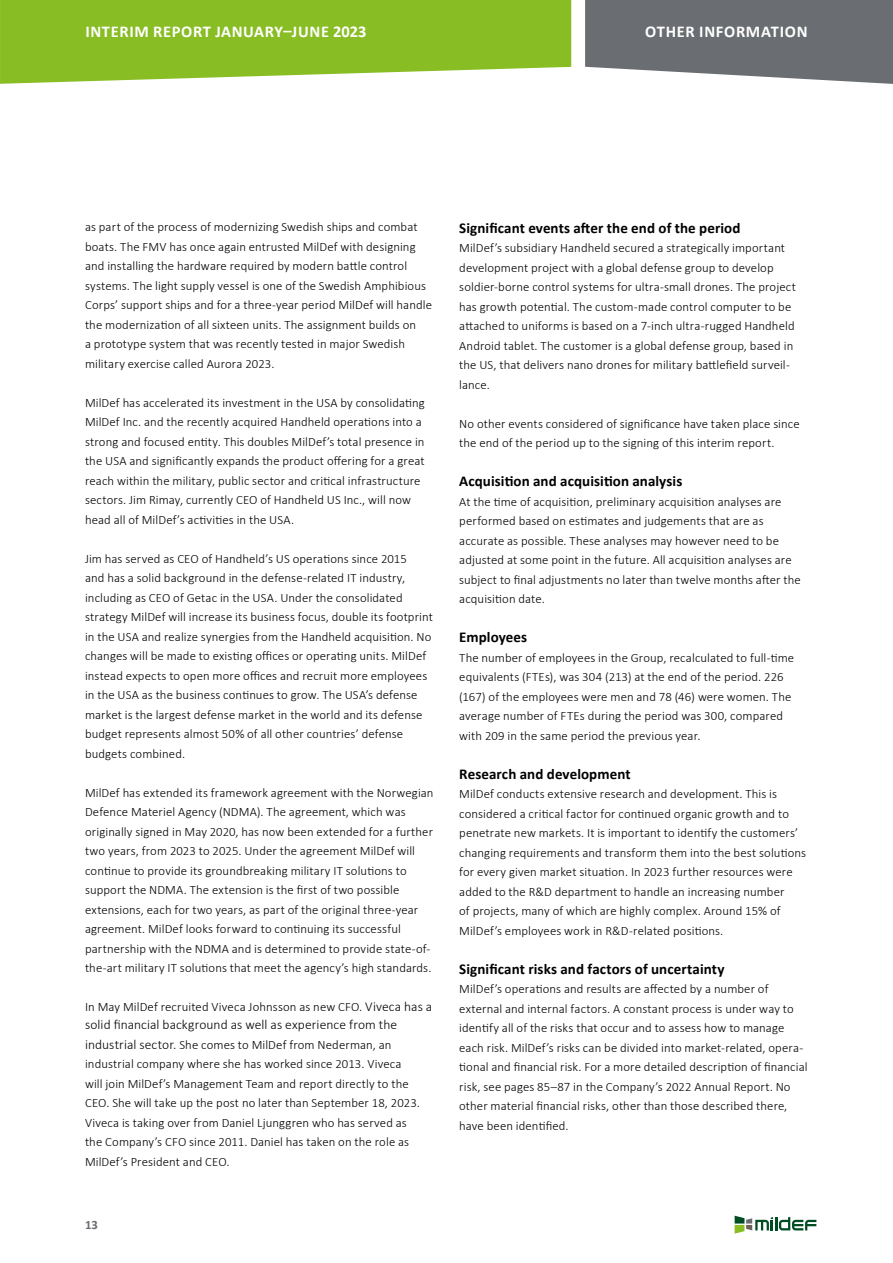
<style>
.page{position:relative;width:893px;height:1263px;background:#fff}
.page>*{position:absolute;margin:0;border:0;box-sizing:border-box;transform-origin:0 0}
.t1{font:700 16.5px "Calibri";letter-spacing:.04em;color:#fff}
.t2{font:700 15px "Calibri";letter-spacing:.005em;color:#000}
.t3{font:300 13.5px "Calibri";letter-spacing:.005em;color:#000}
.t4{font:300 12.75px/19.5px "Calibri";letter-spacing:.005em;color:#000}
.t5{font:700 12.75px "Calibri";color:#6a6d71}
.s1{font-size:13.5px}
</style>
<div class="page">
<svg style="left:0;top:0;width:571px;height:84px;background:#95c33a"></svg>
<svg style="left:585px;top:0;width:308px;height:84px;background:#797c7f"></svg>
<svg style="left:735px;top:1216px;width:81px;height:17px"></svg>
<p class="t1" style="left:85px;top:20px;width:283px">INTERIM REPORT JANUARY–JUNE 2023</p>
<p class="t1" style="left:645px;top:20px;width:164px">OTHER INFORMATION</p>
<p class="t4" style="left:85px;top:217px;width:348px">as part of the process of modernizing Swedish ships and combat boats. The FMV has once again entrusted MilDef with designing and installing the hardware required by modern battle control systems. The light supply vessel is one of the Swedish Amphibious Corps’ support ships and for a three-year period MilDef will handle the modernization of all sixteen units. The assignment builds on<br>a prototype system that was recently tested in major Swedish military exercise called Aurora 2023.</p>
<p class="t4" style="left:85px;top:392px;width:341px">MilDef has accelerated its investment in the USA by consolidating MilDef Inc. and the recently acquired Handheld operations into a strong and focused entity. This doubles MilDef’s total presence in the USA and significantly expands the product offering for a great reach within the military, public sector and critical infrastructure sectors. Jim Rimay, currently CEO of Handheld US Inc., will now head all of MilDef’s activities in the USA.</p>
<p class="t4" style="left:85px;top:548px;width:349px">Jim has served as CEO of Handheld’s US operations since 2015<br>and has a solid background in the defense-related IT industry, including as CEO of Getac in the USA. Under the consolidated strategy MilDef will increase its business focus, double its footprint in the USA and realize synergies from the Handheld acquisition. No changes will be made to existing offices or operating units. MilDef instead expects to open more offices and recruit more employees in the USA as the business continues to grow. The USA’s defense market is the largest defense market in the world and its defense budget represents almost 50% of all other countries’ defense budgets combined.</p>
<p class="t4" style="left:85px;top:782px;width:350px">MilDef has extended its framework agreement with the Norwegian Defence Materiel Agency (NDMA). The agreement, which was originally signed in May 2020, has now been extended for a further two years, from 2023 to 2025. Under the agreement MilDef will continue to provide its groundbreaking military IT solutions to support the NDMA. The extension is the first of two possible extensions, each for two years, as part of the original three-year agreement. MilDef looks forward to continuing its successful partnership with the NDMA and is determined to provide state-of&shy;the-art military IT solutions that meet the agency’s high standards.</p>
<p class="t4" style="left:85px;top:997px;width:349px">In May MilDef recruited Viveca Johnsson as new CFO. <span class="s1">Viveca has a</span></p>
<p class="t3" style="left:85px;top:1016px;width:314px">solid financial background as well as experience from the</p>
<p class="t4" style="left:85px;top:1034px;width:336px"><span class="s1">industrial sector.</span> She comes to MilDef from Nederman, an industrial company where she has worked since 2013. Viveca will join MilDef’s Management Team and report directly to the CEO. She will take up the post no later than September 18, 2023.<br>Viveca is taking over from Daniel Ljunggren who has served as the Company’s CFO since 2011. Daniel has taken on the role as MilDef’s President and CEO.</p>
<p class="t5" style="left:85px;top:1216px;width:14px">13</p>
<p class="t2" style="left:459px;top:217px;width:283px">Significant events after the end of the period</p>
<p class="t4" style="left:459px;top:238px;width:338px">MilDef’s subsidiary Handheld secured a strategically important development project with a global defense group to develop soldier-borne control systems for ultra-small drones. The project has growth potential. The custom-made control computer to be attached to uniforms is based on a 7-inch ultra-rugged Handheld Android tablet. The customer is a global defense group, based in the US, that delivers nano drones for military battlefield surveil&shy;lance.</p>
<p class="t4" style="left:459px;top:414px;width:342px">No other events considered of significance have taken place since the end of the period up to the signing of this interim report.</p>
<p class="t2" style="left:459px;top:471px;width:225px">Acquisition and acquisition analysis</p>
<p class="t4" style="left:459px;top:492px;width:343px">At the time of acquisition, preliminary acquisition analyses are performed based on estimates and judgements that are as accurate as possible. These analyses may however need to be adjusted at some point in the future. All acquisition analyses are subject to final adjustments no later than twelve months after the acquisition date.</p>
<p class="t2" style="left:459px;top:627px;width:69px">Employees</p>
<p class="t4" style="left:459px;top:648px;width:337px">The number of employees in the Group, recalculated to full-time equivalents (FTEs), was 304 (213) at the end of the period. 226 (167) of the employees were men and 78 (46) were women. The average number of FTEs during the period was 300, compared with 209 in the same period the previous year.</p>
<p class="t2" style="left:459px;top:763px;width:173px">Research and development</p>
<p class="t4" style="left:459px;top:784px;width:348px">MilDef conducts extensive research and development. This is considered a critical factor for continued organic growth and to penetrate new markets. It is important to identify the customers’ changing requirements and transform them into the best solutions for every given market situation. In 2023 further resources were added to the R&amp;D department to handle an increasing number<br>of projects, many of which are highly complex. Around 15% of MilDef’s employees work in R&amp;D-related positions.</p>
<p class="t2" style="left:459px;top:958px;width:267px">Significant risks and factors of uncertainty</p>
<p class="t4" style="left:459px;top:979px;width:350px">MilDef’s operations and results are affected by a number of external and internal factors. A constant process is under way to identify all of the risks that occur and to assess how to manage each risk. MilDef’s risks can be divided into market-related, opera&shy;tional and financial risk. For a more detailed description of financial risk, see pages 85–87 in the Company’s 2022 Annual Report. No other material financial risks, other than those described there, have been identified.</p>
</div>
